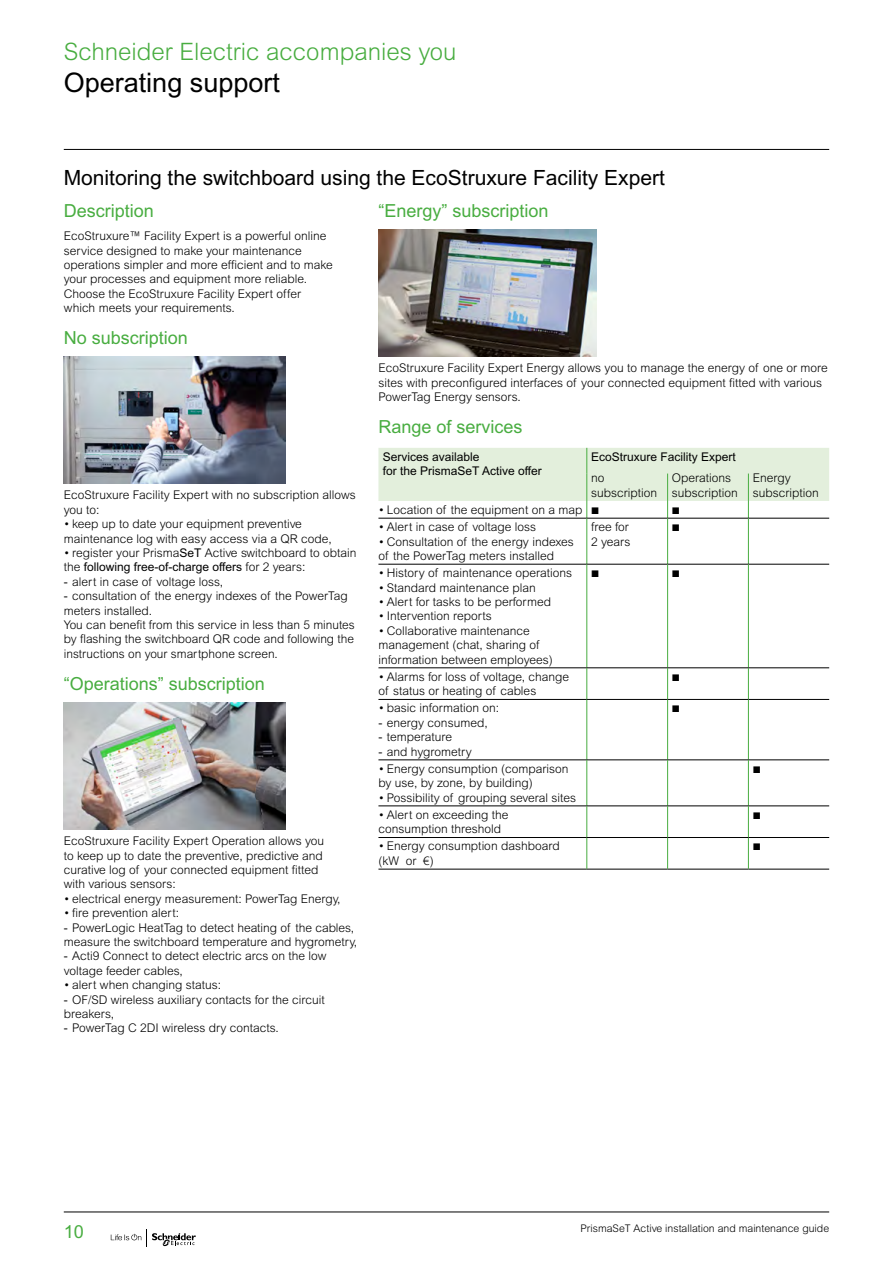
<style>
.page{position:relative;width:893px;height:1263px;background:#fff}
.page>*{position:absolute;margin:0;border:0;box-sizing:border-box;transform-origin:0 0}
.t1{font:27px "Arial MT Std";color:#000}
.t2{font:300 24px "Arial MT Std";color:#48ad40}
.t3{font:21px "Arial MT Std";color:#000}
.t4{font:18px "Arial MT Std";color:#48ad40}
.t5{font:300 12px/14.4px "Arial MT Std";color:#000}
.t6{font:12px/14.4px "Arial MT Std";color:#000}
.t7{font:12px "Graph Schneider";color:#000}
.t8{font:300 10.5px "Arial MT Std";color:#000}
.s1{font-weight:400}
.s2{font-family:"Arial";font-weight:400}
.s3{font-family:"Graph Schneider";font-weight:400}
</style>
<div class="page">
<hr style="left:64px;top:149px;width:765px;height:1px;background:#000">
<hr style="left:64px;top:1211px;width:765px;height:1px;background:#000">
<svg style="left:111px;top:1234px;width:30px;height:6px"></svg>
<svg style="left:152px;top:1233px;width:44px;height:13px"></svg>
<img style="left:64px;top:357px;width:222px;height:126px">
<img style="left:64px;top:703px;width:222px;height:126px">
<img style="left:378px;top:230px;width:219px;height:126px">
<hr style="left:378px;top:869px;width:209px;height:1px;background:#000">
<hr style="left:587px;top:869px;width:81px;height:1px;background:#000">
<hr style="left:668px;top:869px;width:80px;height:1px;background:#000">
<hr style="left:748px;top:869px;width:81px;height:1px;background:#000">
<svg style="left:378px;top:448px;width:451px;height:70px"></svg>
<hr style="left:378px;top:518px;width:209px;height:1px;background:#000">
<hr style="left:587px;top:518px;width:81px;height:1px;background:#000">
<hr style="left:586px;top:518px;width:1px;height:46px;background:#48ad40">
<hr style="left:668px;top:518px;width:80px;height:1px;background:#000">
<hr style="left:667px;top:518px;width:1px;height:46px;background:#48ad40">
<hr style="left:748px;top:518px;width:81px;height:1px;background:#000">
<hr style="left:748px;top:518px;width:1px;height:46px;background:#48ad40">
<hr style="left:378px;top:564px;width:209px;height:1px;background:#000">
<hr style="left:587px;top:564px;width:81px;height:1px;background:#000">
<hr style="left:586px;top:564px;width:1px;height:104px;background:#48ad40">
<hr style="left:668px;top:564px;width:80px;height:1px;background:#000">
<hr style="left:667px;top:564px;width:1px;height:104px;background:#48ad40">
<hr style="left:748px;top:564px;width:81px;height:1px;background:#000">
<hr style="left:748px;top:564px;width:1px;height:104px;background:#48ad40">
<hr style="left:378px;top:667px;width:209px;height:1px;background:#000">
<hr style="left:587px;top:667px;width:81px;height:1px;background:#000">
<hr style="left:586px;top:668px;width:1px;height:31px;background:#48ad40">
<hr style="left:668px;top:667px;width:80px;height:1px;background:#000">
<hr style="left:667px;top:668px;width:1px;height:31px;background:#48ad40">
<hr style="left:748px;top:667px;width:81px;height:1px;background:#000">
<hr style="left:748px;top:668px;width:1px;height:31px;background:#48ad40">
<hr style="left:378px;top:699px;width:209px;height:1px;background:#000">
<hr style="left:587px;top:699px;width:81px;height:1px;background:#000">
<hr style="left:586px;top:700px;width:1px;height:60px;background:#48ad40">
<hr style="left:668px;top:699px;width:80px;height:1px;background:#000">
<hr style="left:667px;top:700px;width:1px;height:60px;background:#48ad40">
<hr style="left:748px;top:699px;width:81px;height:1px;background:#000">
<hr style="left:748px;top:700px;width:1px;height:60px;background:#48ad40">
<hr style="left:378px;top:760px;width:209px;height:1px;background:#000">
<hr style="left:587px;top:760px;width:81px;height:1px;background:#000">
<hr style="left:586px;top:760px;width:1px;height:46px;background:#48ad40">
<hr style="left:668px;top:760px;width:80px;height:1px;background:#000">
<hr style="left:667px;top:760px;width:1px;height:46px;background:#48ad40">
<hr style="left:748px;top:760px;width:81px;height:1px;background:#000">
<hr style="left:748px;top:760px;width:1px;height:46px;background:#48ad40">
<hr style="left:378px;top:806px;width:209px;height:1px;background:#000">
<hr style="left:587px;top:806px;width:81px;height:1px;background:#000">
<hr style="left:586px;top:806px;width:1px;height:31px;background:#48ad40">
<hr style="left:668px;top:806px;width:80px;height:1px;background:#000">
<hr style="left:667px;top:806px;width:1px;height:31px;background:#48ad40">
<hr style="left:748px;top:806px;width:81px;height:1px;background:#000">
<hr style="left:748px;top:806px;width:1px;height:31px;background:#48ad40">
<hr style="left:378px;top:837px;width:209px;height:1px;background:#000">
<hr style="left:587px;top:837px;width:81px;height:1px;background:#000">
<hr style="left:586px;top:838px;width:1px;height:31px;background:#48ad40">
<hr style="left:668px;top:837px;width:80px;height:1px;background:#000">
<hr style="left:667px;top:838px;width:1px;height:31px;background:#48ad40">
<hr style="left:748px;top:837px;width:81px;height:1px;background:#000">
<hr style="left:748px;top:838px;width:1px;height:31px;background:#48ad40">
<h2 class="t2" style="left:64px;top:38px;width:394px">Schneider Electric accompanies you</h2>
<h1 class="t1" style="left:64px;top:67px;width:218px">Operating support</h1>
<h3 class="t3" style="left:64px;top:166px;width:603px">Monitoring the switchboard using the EcoStruxure Facility Expert</h3>
<h3 class="t4" style="left:64px;top:201px;width:92px">Description</h3>
<p class="t5" style="left:64px;top:229px;width:270px">EcoStruxure™ Facility Expert is a powerful online service designed to make your maintenance operations simpler and more efficient and to make your processes and equipment more reliable.<br>Choose the EcoStruxure Facility Expert offer which meets your requirements.</p>
<h3 class="t4" style="left:64px;top:328px;width:126px">No subscription</h3>
<h3 class="t4" style="left:378px;top:201px;width:172px">“Energy” subscription</h3>
<p class="t5" style="left:64px;top:488px;width:294px">EcoStruxure Facility Expert with no subscription allows you to:</p>
<p class="t5" style="left:64px;top:517px;width:269px">• keep up to date your equipment preventive maintenance log with easy access via a QR code,</p>
<p class="t5" style="left:64px;top:546px;width:294px">• register your Prisma<span class="s1">SeT</span> Active switchboard to obtain the <span class="s1">following free-of-charge offers</span> for 2 years:</p>
<p class="t5" style="left:64px;top:574px;width:161px"><span class="s2">-</span> alert in case of voltage loss,</p>
<p class="t5" style="left:64px;top:589px;width:293px"><span class="s2">-</span> consultation of the energy indexes of the PowerTag meters installed.<br>You can benefit from this service in less than 5 minutes by flashing the switchboard QR code and following the instructions on your smartphone screen.</p>
<h3 class="t4" style="left:64px;top:673px;width:203px">“Operations” subscription</h3>
<p class="t5" style="left:64px;top:834px;width:262px">EcoStruxure Facility Expert Operation allows you to keep up to date the preventive, predictive and curative log of your connected equipment fitted with various sensors:</p>
<p class="t5" style="left:64px;top:891px;width:278px">• electrical energy measurement: PowerTag Energy,</p>
<p class="t5" style="left:64px;top:906px;width:117px">• fire prevention alert:</p>
<p class="t5" style="left:64px;top:920px;width:295px"><span class="s2">-</span> PowerLogic HeatTag to detect heating of the cables, measure the switchboard temperature and hygrometry,</p>
<p class="t5" style="left:64px;top:949px;width:264px"><span class="s2">-</span> Acti9 Connect to detect electric arcs on the low voltage feeder cables,</p>
<p class="t5" style="left:64px;top:978px;width:159px">• alert when changing status:</p>
<p class="t5" style="left:64px;top:992px;width:262px"><span class="s2">-</span> OF/SD wireless auxiliary contacts for the circuit breakers,</p>
<p class="t5" style="left:64px;top:1021px;width:217px"><span class="s2">-</span> PowerTag C 2DI wireless dry contacts.</p>
<p class="t5" style="left:378px;top:361px;width:451px">EcoStruxure Facility Expert Energy allows you to manage the energy of one or more sites with preconfigured interfaces of your connected equipment fitted with various<br>PowerTag Energy sensors.</p>
<h3 class="t4" style="left:378px;top:417px;width:146px">Range of services</h3>
<p class="t6" style="left:383px;top:449px;width:161px">Services available<br>for the PrismaSeT Active offer</p>
<p class="t6" style="left:591px;top:449px;width:146px">EcoStruxure Facility Expert</p>
<p class="t5" style="left:591px;top:471px;width:68px">no subscription</p>
<p class="t5" style="left:672px;top:471px;width:68px">Operations subscription</p>
<p class="t5" style="left:753px;top:471px;width:68px">Energy subscription</p>
<p class="t5" style="left:378px;top:502px;width:222px">• Location of the equipment on a map <span class="s3">b</span></p>
<p class="t7" style="left:672px;top:502px;width:10px">b</p>
<p class="t5" style="left:378px;top:520px;width:159px">• Alert in case of voltage loss</p>
<p class="t5" style="left:378px;top:534px;width:197px">• Consultation of the energy indexes of the PowerTag meters installed</p>
<p class="t5" style="left:591px;top:520px;width:41px">free for<br>2 years</p>
<p class="t7" style="left:672px;top:519px;width:10px">b</p>
<p class="t5" style="left:378px;top:566px;width:195px">• History of maintenance operations</p>
<p class="t5" style="left:378px;top:580px;width:159px">• Standard maintenance plan</p>
<p class="t5" style="left:378px;top:594px;width:174px">• Alert for tasks to be performed</p>
<p class="t5" style="left:378px;top:609px;width:115px">• Intervention reports</p>
<p class="t5" style="left:378px;top:623px;width:176px">• Collaborative maintenance management (chat, sharing of information between employees)</p>
<p class="t7" style="left:591px;top:565px;width:10px">b</p>
<p class="t7" style="left:672px;top:565px;width:10px">b</p>
<p class="t5" style="left:378px;top:669px;width:192px">• Alarms for loss of voltage, change of status or heating of cables</p>
<p class="t7" style="left:672px;top:669px;width:10px">b</p>
<p class="t5" style="left:378px;top:701px;width:122px">• basic information on:</p>
<p class="t5" style="left:378px;top:715px;width:111px"><span class="s2">-</span> energy consumed,</p>
<p class="t5" style="left:378px;top:730px;width:75px"><span class="s2">-</span> temperature</p>
<p class="t5" style="left:378px;top:744px;width:95px"><span class="s2">-</span> and hygrometry</p>
<p class="t7" style="left:672px;top:701px;width:10px">b</p>
<p class="t5" style="left:378px;top:761px;width:191px">• Energy consumption (comparison by use, by zone, by building)</p>
<p class="t5" style="left:378px;top:790px;width:199px">• Possibility of grouping several sites</p>
<p class="t7" style="left:753px;top:761px;width:10px">b</p>
<p class="t5" style="left:378px;top:807px;width:132px">• Alert on exceeding the consumption threshold</p>
<p class="t7" style="left:753px;top:807px;width:10px">b</p>
<p class="t5" style="left:378px;top:839px;width:183px">• Energy consumption dashboard (kW or €)</p>
<p class="t7" style="left:753px;top:839px;width:10px">b</p>
<h3 class="t4" style="left:64px;top:1221px;width:22px">10</h3>
<p class="t8" style="left:580px;top:1223px;width:250px">PrismaSeT Active installation and maintenance guide</p>
</div>
